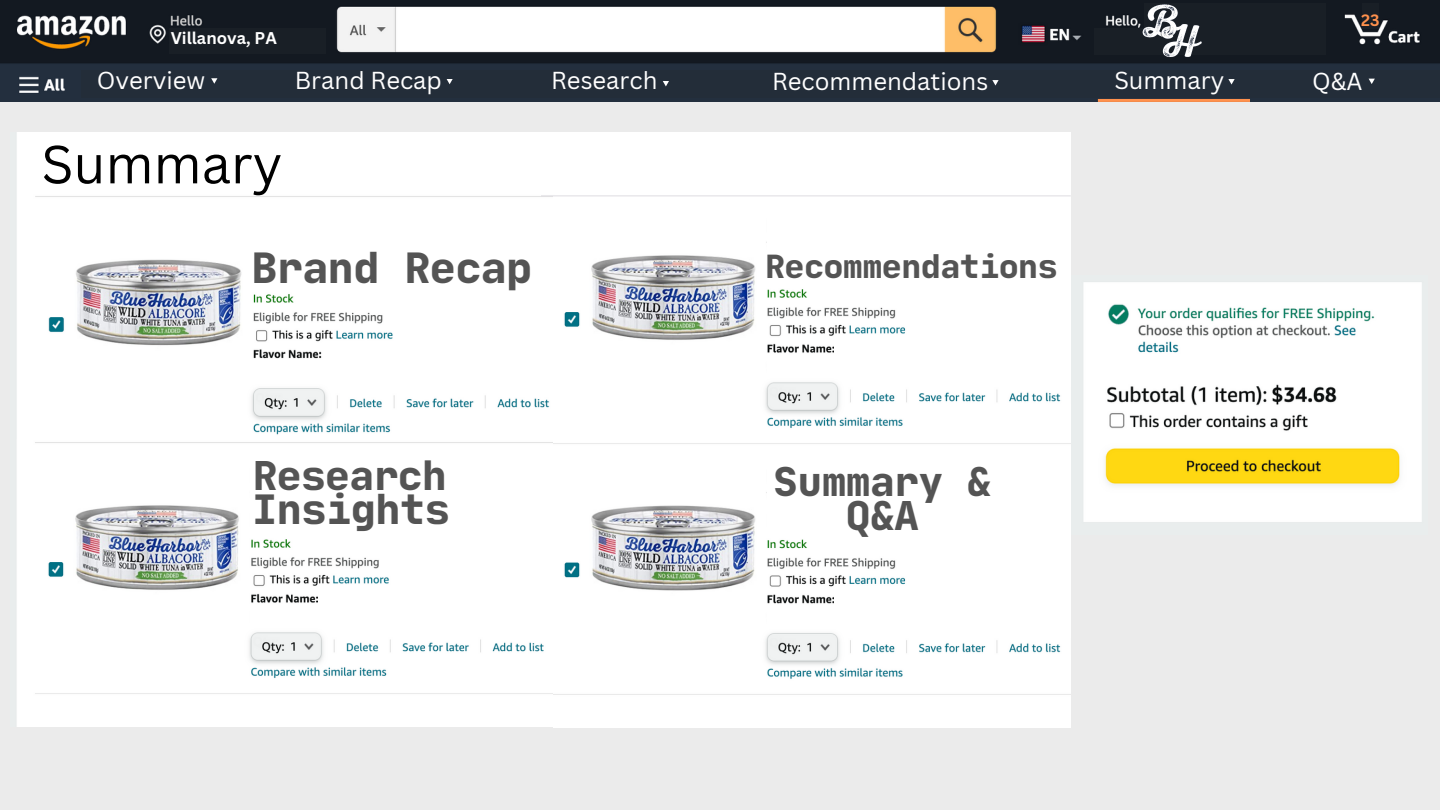
<style>
.page{position:relative;width:1440px;height:810px;background:#ebebeb}
.page>*{position:absolute;margin:0;border:0;box-sizing:border-box;transform-origin:0 0}
.t1{font:52.4px "Canva Sans";color:#000}
.t2{font:800 expanded 42.5px "Jet Brains Mono";color:#545454}
.t3{font:800 expanded 41.1px "Jet Brains Mono";color:#545454}
.t4{font:800 expanded 40.3px "Jet Brains Mono";color:#545454}
.t5{font:800 expanded 32.5px "Jet Brains Mono";color:#545454}
.t6{font:23.9px "Canva Sans";color:#fff}
.t7{font:700 16.5px "Canva Sans";color:#fff}
.t8{font:700 16px "Canva Sans";color:#ff914d}
</style>
<div class="page">
<img style="left:0;top:0;width:1440px;height:101px">
<div style="left:81px;top:70px;width:1359px;height:28px;background:#232d39"></div>
<svg style="left:1228px;top:79px;width:7px;height:6px"></svg>
<svg style="left:1369px;top:79px;width:6px;height:5px"></svg>
<svg style="left:992px;top:80px;width:7px;height:6px"></svg>
<svg style="left:663px;top:81px;width:6px;height:5px"></svg>
<svg style="left:447px;top:79px;width:6px;height:5px"></svg>
<svg style="left:211px;top:78px;width:6px;height:6px"></svg>
<div style="left:1144px;top:3px;width:181px;height:25px;background:#191f26"></div>
<div style="left:1094px;top:28px;width:231px;height:26px;background:#191f26"></div>
<img style="left:1141px;top:3px;width:64px;height:55px">
<div style="left:169px;top:28px;width:156px;height:26px;background:#191f26"></div>
<div style="left:554px;top:132px;width:517px;height:64px;background:#fff"></div>
<img style="left:1083px;top:282px;width:339px;height:240px">
<hr style="left:1098px;top:99px;width:152px;height:3px;background:#ff914d">
<img style="left:17px;top:132px;width:538px;height:595px">
<div style="left:251px;top:213px;width:304px;height:49px;background:#fff"></div>
<div style="left:30px;top:133px;width:310px;height:54px;background:#fff"></div>
<div style="left:323px;top:345px;width:164px;height:18px;background:#fff"></div>
<div style="left:251px;top:363px;width:208px;height:18px;background:#fff"></div>
<div style="left:251px;top:466px;width:303px;height:67px;background:#fff"></div>
<div style="left:318px;top:589px;width:169px;height:19px;background:#fff"></div>
<div style="left:251px;top:608px;width:208px;height:18px;background:#fff"></div>
<img style="left:554px;top:197px;width:517px;height:249px">
<div style="left:768px;top:216px;width:303px;height:67px;background:#fff"></div>
<div style="left:835px;top:339px;width:168px;height:19px;background:#fff"></div>
<div style="left:768px;top:358px;width:208px;height:18px;background:#fff"></div>
<img style="left:554px;top:446px;width:517px;height:281px">
<div style="left:768px;top:466px;width:303px;height:68px;background:#fff"></div>
<div style="left:835px;top:590px;width:168px;height:18px;background:#fff"></div>
<div style="left:768px;top:608px;width:208px;height:19px;background:#fff"></div>
<hr style="left:541px;top:196px;width:530px;height:1px;background:#dedce1">
<div style="left:252px;top:258px;width:243px;height:28px;background:#fff"></div>
<div style="left:1362px;top:3px;width:17px;height:25px;background:#191f26"></div>
<p class="t7" style="left:171px;top:27px;width:108px">Villanova, PA</p>
<p class="t8" style="left:1361px;top:9px;width:20px">23</p>
<p class="t6" style="left:97px;top:63px;width:110px">Overview</p>
<p class="t6" style="left:295px;top:64px;width:149px">Brand Recap</p>
<p class="t6" style="left:551px;top:64px;width:108px">Research</p>
<p class="t6" style="left:772px;top:65px;width:218px">Recommendations</p>
<p class="t6" style="left:1114px;top:64px;width:111px">Summary</p>
<p class="t6" style="left:1312px;top:65px;width:52px">Q&amp;A</p>
<p class="t1" style="left:41px;top:127px;width:242px">Summary</p>
<p class="t2" style="left:252px;top:241px;width:282px">Brand Recap</p>
<p class="t4" style="left:253px;top:451px;width:195px">Research</p>
<p class="t3" style="left:252px;top:484px;width:199px">Insights</p>
<p class="t5" style="left:765px;top:246px;width:294px">Recommendations</p>
<p class="t4" style="left:774px;top:456px;width:219px">Summary &amp;</p>
<p class="t4" style="left:846px;top:491px;width:74px">Q&amp;A</p>
</div>
